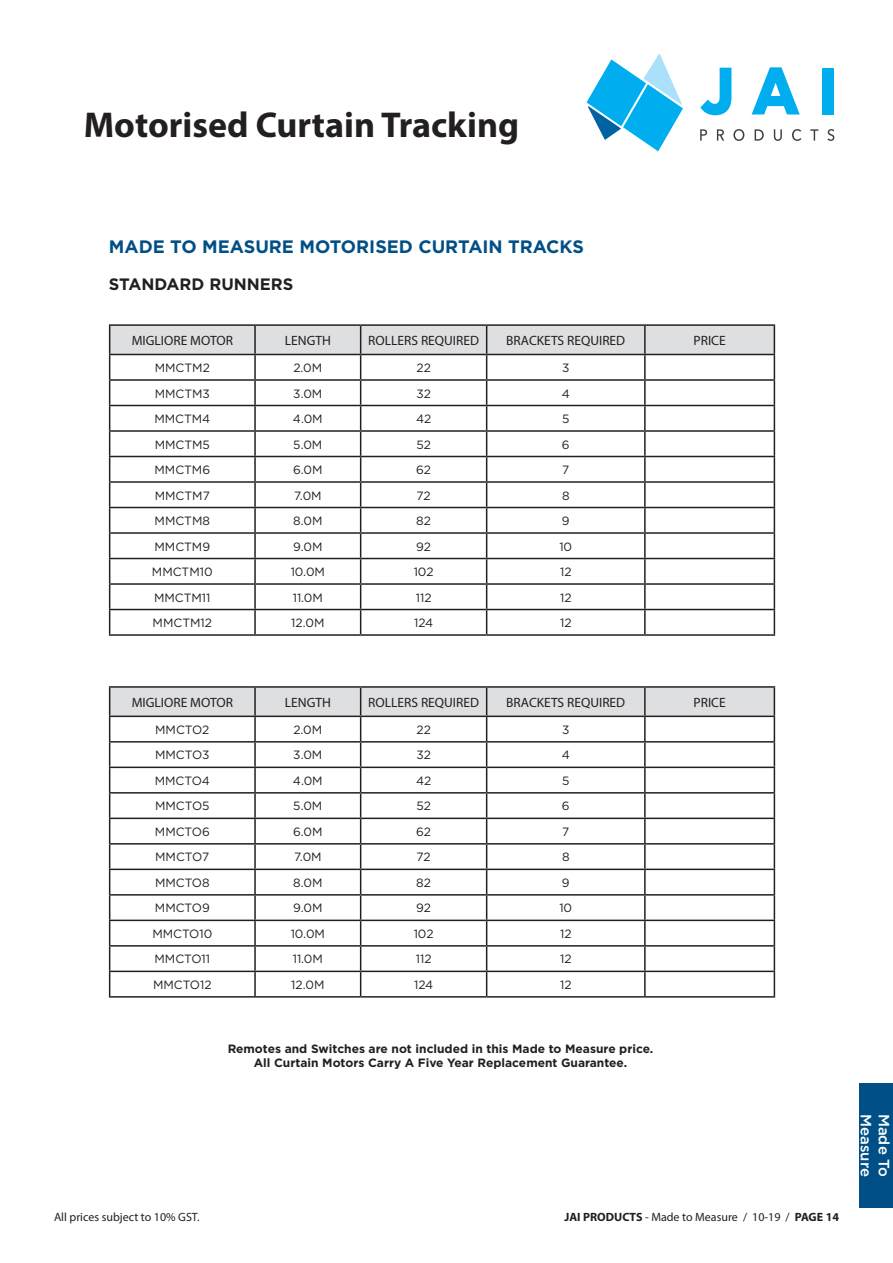
<style>
.page{position:relative;width:893px;height:1263px;background:#fff}
.page>*{position:absolute;margin:0;border:0;box-sizing:border-box;transform-origin:0 0}
.t1{font:700 36px "Myriad Pro";color:#231f20}
.t2{font:700 18px "Gotham";color:#004f86}
.t3{font:700 16.5px "Gotham";color:#231f20}
.t4{font:500 15px "Gotham";color:#fff}
.t5{font:13.5px "Myriad Pro";color:#231f20}
.t6{font:12px "Gotham";color:#231f20}
.t7{font:700 12px "Gotham";color:#231f20}
.t8{font:12px "Myriad Pro";color:#231f20}
.s1{font-weight:700}
</style>
<div class="page">
<div style="left:859px;top:1083px;width:34px;height:125px;background:#004f86"></div>
<svg style="left:700px;top:129px;width:7px;height:12px"></svg>
<svg style="left:717px;top:129px;width:7px;height:12px"></svg>
<svg style="left:733px;top:129px;width:11px;height:12px"></svg>
<svg style="left:755px;top:129px;width:9px;height:12px"></svg>
<svg style="left:774px;top:129px;width:8px;height:12px"></svg>
<svg style="left:792px;top:129px;width:9px;height:12px"></svg>
<svg style="left:810px;top:129px;width:8px;height:12px"></svg>
<svg style="left:827px;top:129px;width:7px;height:12px"></svg>
<svg style="left:700px;top:68px;width:31px;height:47px"></svg>
<svg style="left:752px;top:67px;width:48px;height:47px"></svg>
<div style="left:822px;top:68px;width:12px;height:46px;background:#00aeef"></div>
<svg style="left:593px;top:118px;width:28px;height:22px"></svg>
<svg style="left:645px;top:54px;width:32px;height:38px"></svg>
<svg style="left:623px;top:84px;width:60px;height:67px;fill:#00aeef"></svg>
<svg style="left:587px;top:60px;width:59px;height:66px;fill:#00aeef"></svg>
<hr style="left:255px;top:324px;width:106px;height:2px;background:#231f20">
<hr style="left:361px;top:324px;width:126px;height:2px;background:#231f20">
<hr style="left:487px;top:324px;width:158px;height:2px;background:#231f20">
<hr style="left:645px;top:324px;width:130px;height:2px;background:#231f20">
<hr style="left:255px;top:634px;width:106px;height:2px;background:#231f20">
<hr style="left:361px;top:634px;width:126px;height:2px;background:#231f20">
<hr style="left:487px;top:634px;width:158px;height:2px;background:#231f20">
<hr style="left:645px;top:634px;width:130px;height:2px;background:#231f20">
<hr style="left:109px;top:324px;width:146px;height:2px;background:#231f20">
<svg style="left:109px;top:325px;width:666px;height:309px"></svg>
<hr style="left:254px;top:610px;width:2px;height:24px;background:#231f20">
<hr style="left:109px;top:634px;width:146px;height:2px;background:#231f20">
<hr style="left:255px;top:686px;width:106px;height:2px;background:#231f20">
<hr style="left:361px;top:686px;width:126px;height:2px;background:#231f20">
<hr style="left:487px;top:686px;width:158px;height:2px;background:#231f20">
<hr style="left:645px;top:686px;width:130px;height:2px;background:#231f20">
<hr style="left:255px;top:996px;width:106px;height:1px;background:#231f20">
<hr style="left:361px;top:996px;width:126px;height:1px;background:#231f20">
<hr style="left:487px;top:996px;width:158px;height:1px;background:#231f20">
<hr style="left:645px;top:996px;width:130px;height:1px;background:#231f20">
<hr style="left:109px;top:686px;width:146px;height:2px;background:#231f20">
<svg style="left:109px;top:687px;width:666px;height:309px"></svg>
<hr style="left:254px;top:972px;width:2px;height:24px;background:#231f20">
<hr style="left:109px;top:996px;width:146px;height:1px;background:#231f20">
<p class="t1" style="left:84px;top:101px;width:437px">Motorised Curtain Tracking</p>
<p class="t2" style="left:109px;top:235px;width:477px">MADE TO MEASURE MOTORISED CURTAIN TRACKS</p>
<p class="t3" style="left:109px;top:273px;width:186px">STANDARD RUNNERS</p>
<p class="t5" style="left:132px;top:332px;width:103px">MIGLIORE MOTOR</p>
<p class="t5" style="left:285px;top:332px;width:48px">LENGTH</p>
<p class="t5" style="left:368px;top:332px;width:112px">ROLLERS REQUIRED</p>
<p class="t5" style="left:506px;top:332px;width:120px">BRACKETS REQUIRED</p>
<p class="t5" style="left:694px;top:332px;width:34px">PRICE</p>
<p class="t6" style="left:155px;top:360px;width:57px">MMCTM2</p>
<p class="t6" style="left:293px;top:360px;width:30px">2.0M</p>
<p class="t6" style="left:416px;top:360px;width:16px">22</p>
<p class="t6" style="left:562px;top:360px;width:9px">3</p>
<p class="t6" style="left:155px;top:386px;width:57px">MMCTM3</p>
<p class="t6" style="left:293px;top:386px;width:31px">3.0M</p>
<p class="t6" style="left:416px;top:386px;width:16px">32</p>
<p class="t6" style="left:562px;top:386px;width:10px">4</p>
<p class="t6" style="left:154px;top:411px;width:57px">MMCTM4</p>
<p class="t6" style="left:293px;top:411px;width:31px">4.0M</p>
<p class="t6" style="left:416px;top:411px;width:17px">42</p>
<p class="t6" style="left:562px;top:411px;width:9px">5</p>
<p class="t6" style="left:155px;top:437px;width:57px">MMCTM5</p>
<p class="t6" style="left:293px;top:437px;width:31px">5.0M</p>
<p class="t6" style="left:416px;top:437px;width:16px">52</p>
<p class="t6" style="left:562px;top:437px;width:9px">6</p>
<p class="t6" style="left:155px;top:462px;width:57px">MMCTM6</p>
<p class="t6" style="left:293px;top:462px;width:31px">6.0M</p>
<p class="t6" style="left:416px;top:462px;width:16px">62</p>
<p class="t6" style="left:562px;top:462px;width:9px">7</p>
<p class="t6" style="left:155px;top:488px;width:57px">MMCTM7</p>
<p class="t6" style="left:294px;top:488px;width:29px">7.0M</p>
<p class="t6" style="left:417px;top:488px;width:16px">72</p>
<p class="t6" style="left:562px;top:488px;width:9px">8</p>
<p class="t6" style="left:155px;top:513px;width:57px">MMCTM8</p>
<p class="t6" style="left:293px;top:513px;width:31px">8.0M</p>
<p class="t6" style="left:416px;top:513px;width:16px">82</p>
<p class="t6" style="left:562px;top:513px;width:9px">9</p>
<p class="t6" style="left:155px;top:539px;width:57px">MMCTM9</p>
<p class="t6" style="left:293px;top:539px;width:31px">9.0M</p>
<p class="t6" style="left:416px;top:539px;width:16px">92</p>
<p class="t6" style="left:559px;top:539px;width:14px">10</p>
<p class="t6" style="left:152px;top:564px;width:62px">MMCTM10</p>
<p class="t6" style="left:291px;top:564px;width:36px">10.0M</p>
<p class="t6" style="left:414px;top:564px;width:21px">102</p>
<p class="t6" style="left:560px;top:564px;width:13px">12</p>
<p class="t6" style="left:154px;top:590px;width:58px">MMCTM11</p>
<p class="t6" style="left:293px;top:590px;width:32px">11.0M</p>
<p class="t6" style="left:416px;top:590px;width:17px">112</p>
<p class="t6" style="left:560px;top:590px;width:13px">12</p>
<p class="t6" style="left:153px;top:615px;width:61px">MMCTM12</p>
<p class="t6" style="left:291px;top:615px;width:35px">12.0M</p>
<p class="t6" style="left:414px;top:615px;width:21px">124</p>
<p class="t6" style="left:560px;top:615px;width:13px">12</p>
<p class="t5" style="left:132px;top:694px;width:103px">MIGLIORE MOTOR</p>
<p class="t5" style="left:285px;top:694px;width:48px">LENGTH</p>
<p class="t5" style="left:368px;top:694px;width:112px">ROLLERS REQUIRED</p>
<p class="t5" style="left:506px;top:694px;width:120px">BRACKETS REQUIRED</p>
<p class="t5" style="left:694px;top:694px;width:34px">PRICE</p>
<p class="t6" style="left:155px;top:722px;width:56px">MMCTO2</p>
<p class="t6" style="left:293px;top:722px;width:30px">2.0M</p>
<p class="t6" style="left:416px;top:722px;width:16px">22</p>
<p class="t6" style="left:562px;top:722px;width:9px">3</p>
<p class="t6" style="left:155px;top:747px;width:56px">MMCTO3</p>
<p class="t6" style="left:293px;top:747px;width:31px">3.0M</p>
<p class="t6" style="left:416px;top:747px;width:16px">32</p>
<p class="t6" style="left:562px;top:747px;width:10px">4</p>
<p class="t6" style="left:155px;top:773px;width:57px">MMCTO4</p>
<p class="t6" style="left:293px;top:773px;width:31px">4.0M</p>
<p class="t6" style="left:416px;top:773px;width:17px">42</p>
<p class="t6" style="left:562px;top:773px;width:9px">5</p>
<p class="t6" style="left:155px;top:798px;width:56px">MMCTO5</p>
<p class="t6" style="left:293px;top:798px;width:31px">5.0M</p>
<p class="t6" style="left:416px;top:798px;width:16px">52</p>
<p class="t6" style="left:562px;top:798px;width:9px">6</p>
<p class="t6" style="left:155px;top:824px;width:56px">MMCTO6</p>
<p class="t6" style="left:293px;top:824px;width:31px">6.0M</p>
<p class="t6" style="left:416px;top:824px;width:16px">62</p>
<p class="t6" style="left:562px;top:824px;width:9px">7</p>
<p class="t6" style="left:155px;top:849px;width:56px">MMCTO7</p>
<p class="t6" style="left:294px;top:849px;width:29px">7.0M</p>
<p class="t6" style="left:417px;top:849px;width:16px">72</p>
<p class="t6" style="left:562px;top:849px;width:9px">8</p>
<p class="t6" style="left:155px;top:875px;width:56px">MMCTO8</p>
<p class="t6" style="left:293px;top:875px;width:31px">8.0M</p>
<p class="t6" style="left:416px;top:875px;width:16px">82</p>
<p class="t6" style="left:562px;top:875px;width:9px">9</p>
<p class="t6" style="left:155px;top:900px;width:56px">MMCTO9</p>
<p class="t6" style="left:293px;top:900px;width:31px">9.0M</p>
<p class="t6" style="left:416px;top:900px;width:16px">92</p>
<p class="t6" style="left:559px;top:900px;width:14px">10</p>
<p class="t6" style="left:152px;top:926px;width:61px">MMCTO10</p>
<p class="t6" style="left:291px;top:926px;width:36px">10.0M</p>
<p class="t6" style="left:414px;top:926px;width:21px">102</p>
<p class="t6" style="left:560px;top:926px;width:13px">12</p>
<p class="t6" style="left:154px;top:951px;width:57px">MMCTO11</p>
<p class="t6" style="left:293px;top:951px;width:32px">11.0M</p>
<p class="t6" style="left:416px;top:951px;width:17px">112</p>
<p class="t6" style="left:560px;top:951px;width:13px">12</p>
<p class="t6" style="left:153px;top:977px;width:60px">MMCTO12</p>
<p class="t6" style="left:291px;top:977px;width:35px">12.0M</p>
<p class="t6" style="left:414px;top:977px;width:21px">124</p>
<p class="t6" style="left:560px;top:977px;width:13px">12</p>
<p class="t7" style="left:228px;top:1040px;width:427px">Remotes and Switches are not included in this Made to Measure price.</p>
<p class="t7" style="left:254px;top:1055px;width:375px">All Curtain Motors Carry A Five Year Replacement Guarantee.</p>
<p class="t8" style="left:54px;top:1209px;width:147px">All prices subject to 10% GST.</p>
<p class="t8" style="left:564px;top:1209px;width:276px"><span class="s1">JAI PRODUCTS</span> - Made to Measure / 10-19 / <span class="s1">PAGE 14</span></p>
<p class="t4" style="left:876px;top:1114px;width:64px;rotate:90deg">Measure</p>
<p class="t4" style="left:894px;top:1114px;width:65px;rotate:90deg">Made To</p>
</div>
